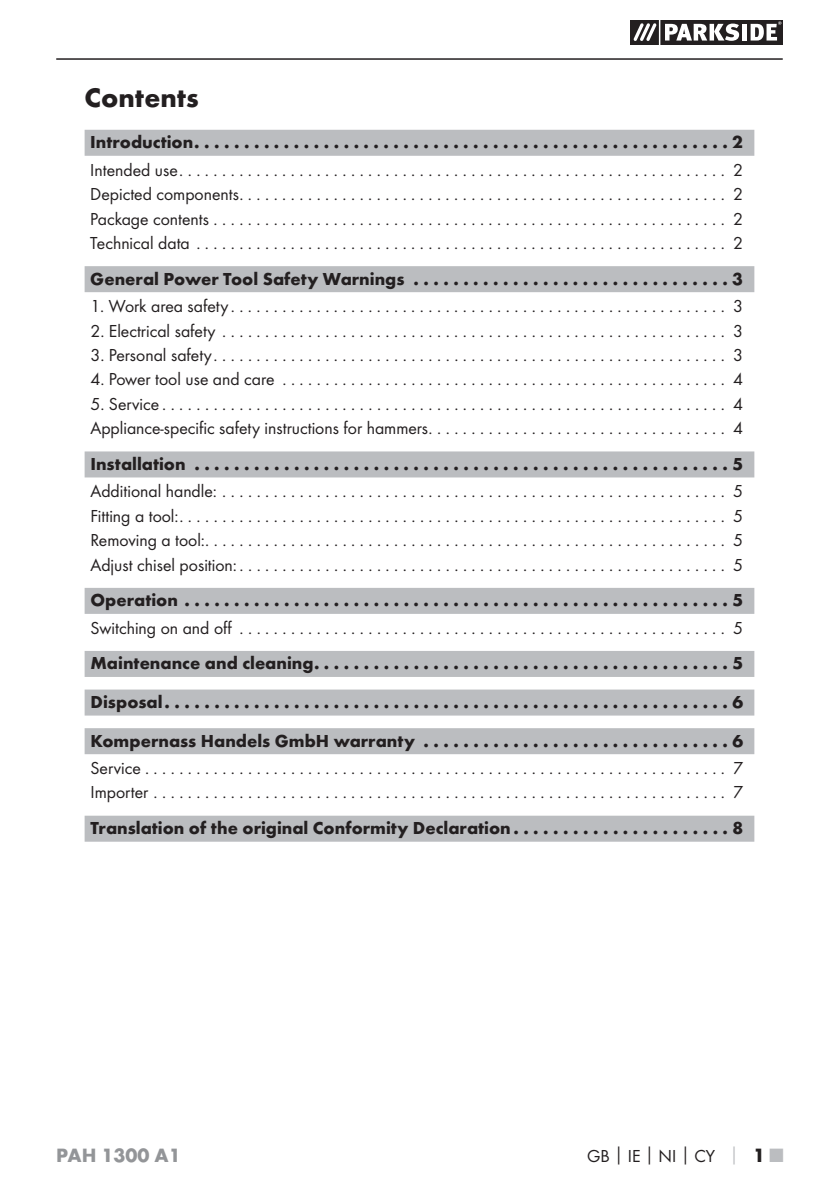
<style>
.page{position:relative;width:839px;height:1190px;background:#fff}
.page>*{position:absolute;margin:0;border:0;box-sizing:border-box;transform-origin:0 0}
.t1{font:700 28px "Futura";color:#231f20}
.t2{font:700 20px "Futura";color:#939598}
.t3{font:18px/24.4px "Futura Boo";color:#231f20;text-align:justify}
.t4{font:700 18px/38.6px "Futura";color:#231f20;text-align:justify}
.s1{font-family:"Futura";font-weight:700}
.s2{font-family:"Futura";font-weight:700;color:#bbbdc0}
.s3{font-family:"Futura";font-weight:700;font-size:20px}
.s4{font-family:"Futura";font-weight:700;font-size:20px;color:#bbbdc0}
</style>
<div class="page">
<hr style="left:56px;top:58px;width:726px;height:2px;background:#231f20">
<svg style="left:630px;top:20px;width:152px;height:25px"></svg>
<hr style="left:658px;top:20px;width:2px;height:25px;background:#fff">
<div style="left:85px;top:130px;width:668px;height:26px;background:#bbbdc0"></div>
<div style="left:85px;top:266px;width:668px;height:26px;background:#bbbdc0"></div>
<div style="left:85px;top:451px;width:668px;height:26px;background:#bbbdc0"></div>
<div style="left:85px;top:588px;width:668px;height:26px;background:#bbbdc0"></div>
<div style="left:85px;top:651px;width:668px;height:26px;background:#bbbdc0"></div>
<div style="left:85px;top:689px;width:668px;height:26px;background:#bbbdc0"></div>
<div style="left:85px;top:728px;width:668px;height:26px;background:#bbbdc0"></div>
<div style="left:85px;top:815px;width:668px;height:26px;background:#bbbdc0"></div>
<h1 class="t1" style="left:85px;top:86px;width:116px">Contents</h1>
<p class="t4" style="left:90px;top:125px;width:653px">Introduction ......................................................2</p>
<p class="t3" style="left:90px;top:158px;width:653px">Intended use ................................................................ 2<br>Depicted components ......................................................... 2<br>Package contents ............................................................ 2<br>Technical data .............................................................. 2</p>
<p class="t4" style="left:90px;top:261px;width:653px">General Power Tool Safety Warnings ................................3</p>
<p class="t3" style="left:90px;top:295px;width:653px">1. Work area safety .......................................................... 3</p>
<p class="t3" style="left:90px;top:319px;width:653px">2. Electrical safety ........................................................... 3</p>
<p class="t3" style="left:90px;top:344px;width:653px">3. Personal safety ............................................................ 3</p>
<p class="t3" style="left:90px;top:368px;width:653px">4. Power tool use and care .................................................... 4</p>
<p class="t3" style="left:90px;top:392px;width:653px">5. Service .................................................................. 4<br>Appliance-specific safety instructions for hammers . . . . . . . . . . . . . . . . . . . . . . . . . . . . . . . . . . . 4</p>
<p class="t4" style="left:90px;top:446px;width:653px">Installation ......................................................5</p>
<p class="t3" style="left:90px;top:480px;width:653px">Additional handle: ........................................................... 5<br>Fitting a tool: ................................................................ 5<br>Removing a tool: ............................................................. 5<br>Adjust chisel position: ......................................................... 5</p>
<p class="t4" style="left:90px;top:582px;width:653px">Operation .......................................................5</p>
<p class="t3" style="left:90px;top:616px;width:653px">Switching on and off ......................................................... 5</p>
<p class="t4" style="left:90px;top:645px;width:653px">Maintenance and cleaning ..........................................5<br>Disposal .........................................................6<br>Kompernass Handels GmbH warranty ...............................6</p>
<p class="t3" style="left:90px;top:756px;width:653px">Service .................................................................... 7<br>Importer ................................................................... 7</p>
<p class="t4" style="left:90px;top:810px;width:653px">Translation of the original Conformity Declaration . . . . . . . . . . . . . . . . . . . . . . 8</p>
<p class="t2" style="left:56px;top:1147px;width:126px">PAH 1300 A1</p>
<p class="t3" style="left:587px;top:1144px;width:197px">GB<span class="s1">│</span>IE<span class="s1">│</span>NI<span class="s1">│</span>CY <span class="s2">│</span> <span class="s3">1</span> <span class="s4">■</span></p>
</div>
